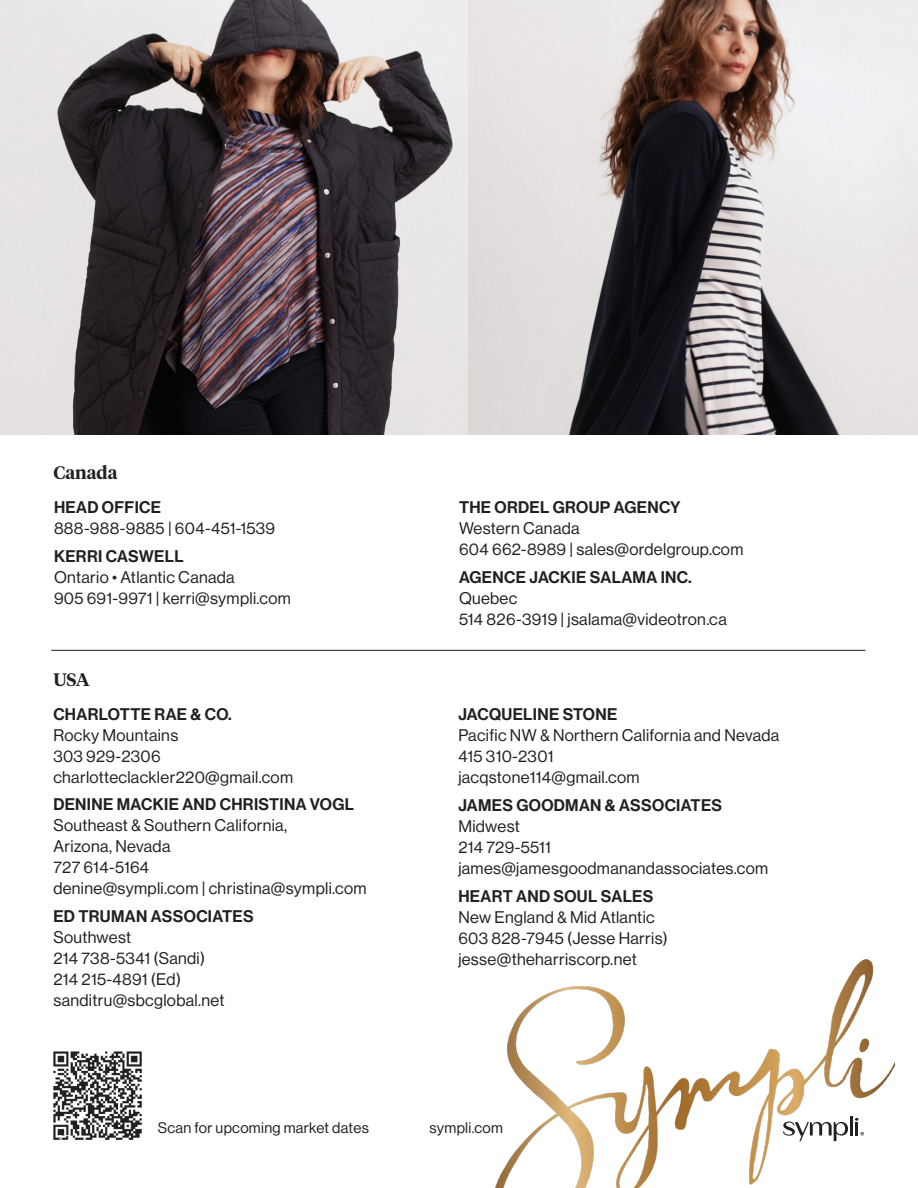
<style>
.page{position:relative;width:918px;height:1188px;background:#fff}
.page>*{position:absolute;margin:0;border:0;box-sizing:border-box;transform-origin:0 0}
.t1{font:600 18px "Tiempos Headline";color:#231f20}
.t2{font:16.5px/21px "N Haas Grotesk DS Pro 55 Rg";letter-spacing:.02em;color:#231f20}
.t3{font:16.5px "N Haas Grotesk DS Pro 65 Md";letter-spacing:.02em;color:#231f20}
.t4{font:15px "N Haas Grotesk DS Pro 55 Rg";letter-spacing:.02em;color:#231f20}
.t5{font:12px "Myriad Pro";color:#fff}
</style>
<div class="page">
<img style="left:0;top:0;width:918px;height:434px">
<img style="left:53px;top:1051px;width:89px;height:89px">
<hr style="left:51px;top:650px;width:815px;height:1px;background:#231f20">
<img style="left:495px;top:960px;width:400px;height:228px">
<p class="t1" style="left:53px;top:460px;width:66px">Canada</p>
<p class="t3" style="left:54px;top:498px;width:109px">HEAD OFFICE</p>
<p class="t2" style="left:54px;top:518px;width:223px">888-988-9885 | 604-451-1539</p>
<p class="t3" style="left:54px;top:546px;width:131px">KERRI CASWELL</p>
<p class="t2" style="left:54px;top:567px;width:182px">Ontario • Atlantic Canada</p>
<p class="t2" style="left:54px;top:588px;width:238px">905 691-9971 | kerri@sympli.com</p>
<p class="t1" style="left:53px;top:667px;width:38px">USA</p>
<p class="t3" style="left:53px;top:704px;width:180px">CHARLOTTE RAE &amp; CO.</p>
<p class="t2" style="left:53px;top:725px;width:126px">Rocky Mountains</p>
<p class="t2" style="left:53px;top:746px;width:109px">303 929-2306</p>
<p class="t2" style="left:53px;top:767px;width:241px">charlotteclackler220@gmail.com</p>
<p class="t3" style="left:53px;top:795px;width:302px">DENINE MACKIE AND CHRISTINA VOGL</p>
<p class="t2" style="left:53px;top:815px;width:235px">Southeast &amp; Southern California,</p>
<p class="t2" style="left:53px;top:836px;width:119px">Arizona, Nevada</p>
<p class="t2" style="left:53px;top:857px;width:315px">727 614-5164<br>denine@sympli.com | christina@sympli.com</p>
<p class="t3" style="left:53px;top:907px;width:202px">ED TRUMAN ASSOCIATES</p>
<p class="t2" style="left:53px;top:927px;width:79px">Southwest</p>
<p class="t2" style="left:53px;top:948px;width:153px">214 738-5341 (Sandi)</p>
<p class="t2" style="left:53px;top:969px;width:129px">214 215-4891 (Ed)</p>
<p class="t2" style="left:53px;top:990px;width:173px">sanditru@sbcglobal.net</p>
<p class="t3" style="left:459px;top:498px;width:223px">THE ORDEL GROUP AGENCY</p>
<p class="t2" style="left:459px;top:518px;width:122px">Western Canada</p>
<p class="t2" style="left:459px;top:539px;width:286px">604 662-8989 | sales@ordelgroup.com</p>
<p class="t3" style="left:459px;top:567px;width:234px">AGENCE JACKIE SALAMA INC.</p>
<p class="t2" style="left:459px;top:588px;width:60px">Quebec</p>
<p class="t2" style="left:459px;top:609px;width:269px">514 826-3919 | jsalama@videotron.ca</p>
<p class="t3" style="left:458px;top:705px;width:160px">JACQUELINE STONE</p>
<p class="t2" style="left:458px;top:725px;width:323px">Pacific NW &amp; Northern California and Nevada</p>
<p class="t2" style="left:458px;top:746px;width:97px">415 310-2301</p>
<p class="t2" style="left:458px;top:767px;width:183px">jacqstone114@gmail.com</p>
<p class="t3" style="left:458px;top:796px;width:265px">JAMES GOODMAN &amp; ASSOCIATES</p>
<p class="t2" style="left:458px;top:816px;width:63px">Midwest</p>
<p class="t2" style="left:458px;top:837px;width:94px">214 729-5511</p>
<p class="t2" style="left:458px;top:858px;width:311px">james@jamesgoodmanandassociates.com</p>
<p class="t3" style="left:458px;top:887px;width:196px">HEART AND SOUL SALES</p>
<p class="t2" style="left:458px;top:907px;width:198px">New England &amp; Mid Atlantic</p>
<p class="t2" style="left:458px;top:928px;width:211px">603 828-7945 (Jesse Harris)</p>
<p class="t2" style="left:458px;top:949px;width:180px">jesse@theharriscorp.net</p>
<p class="t5" style="left:57px;top:1132px;width:15px">32</p>
<p class="t4" style="left:158px;top:1120px;width:213px">Scan for upcoming market dates</p>
<p class="t4" style="left:429px;top:1120px;width:75px">sympli.com</p>
</div>
